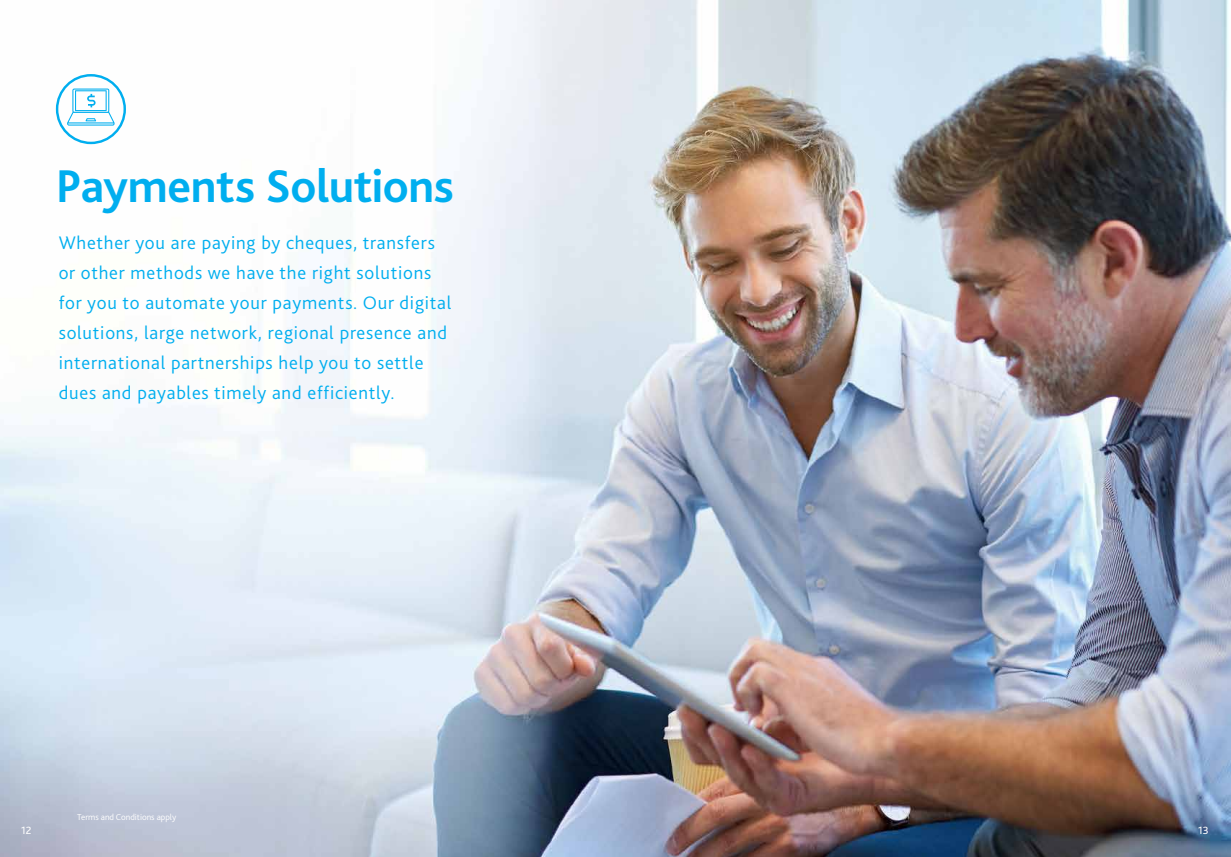
<style>
.page{position:relative;width:1231px;height:857px;background:#fff}
.page>*{position:absolute;margin:0;border:0;box-sizing:border-box;transform-origin:0 0}
.t1{font:700 48px "Bliss 2";letter-spacing:-.01em;color:#00aeef}
.t2{font:300 19px/30px "Bliss 2";letter-spacing:.04em;color:#00aeef}
.t3{font:11px "Bliss 2";color:#fff}
.t4{font:300 9px "Bliss 2";color:#fff}
</style>
<div class="page">
<img style="left:0;top:0;width:1230px;height:856px">
<div style="left:56px;top:74px;width:70px;height:70px;border:2px solid #00aeef;border-radius:50%"></div>
<svg style="left:67px;top:88px;width:48px;height:37px"></svg>
<h1 class="t1" style="left:56px;top:157px;width:399px">Payments Solutions</h1>
<p class="t2" style="left:59px;top:227px;width:394px">Whether you are paying by cheques, transfers or other methods we have the right solutions for you to automate your payments. Our digital solutions, large network, regional presence and international partnerships help you to settle dues and payables timely and efficiently.</p>
<p class="t4" style="left:77px;top:810px;width:101px">Terms and Conditions apply</p>
<p class="t3" style="left:21px;top:823px;width:12px">12</p>
<p class="t3" style="left:1198px;top:823px;width:12px">13</p>
</div>
